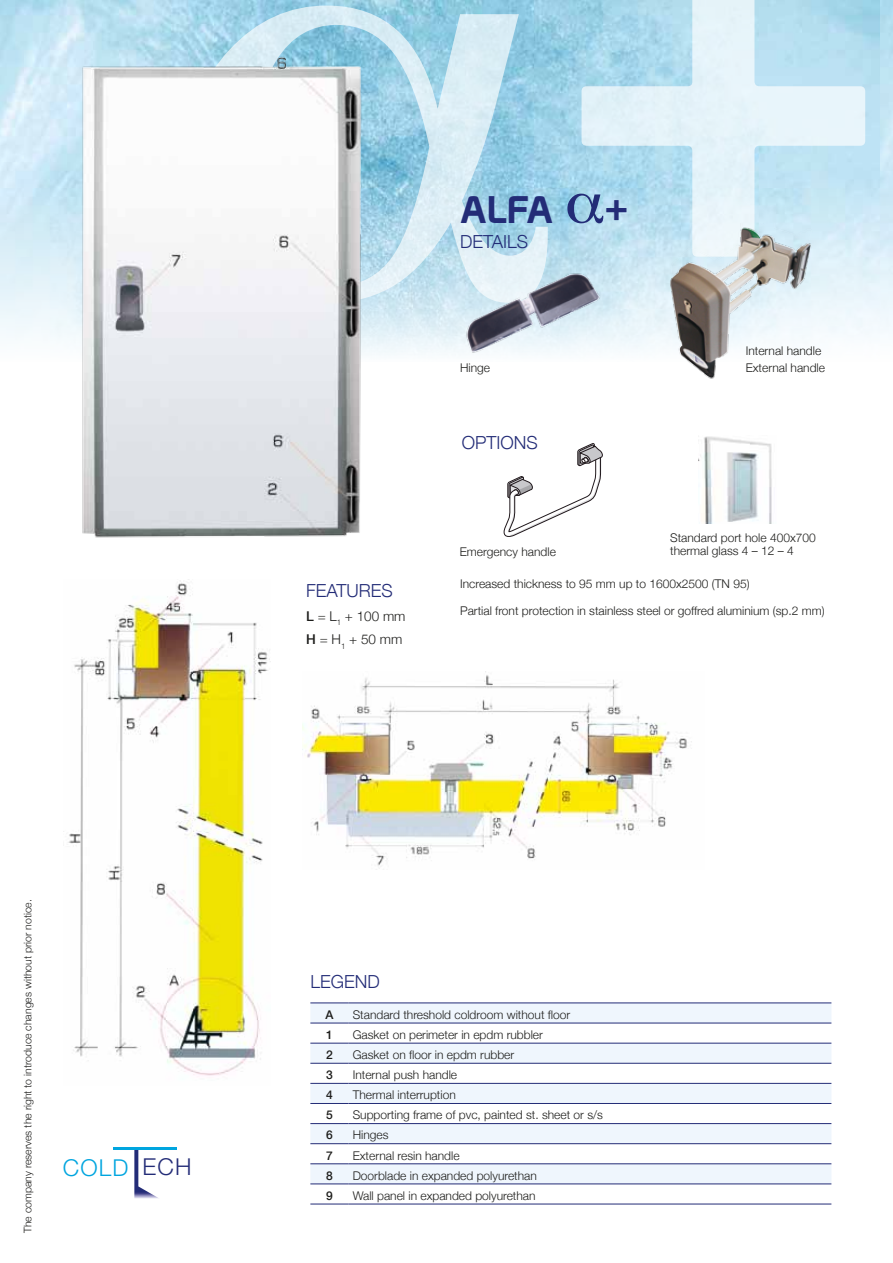
<style>
.page{position:relative;width:893px;height:1263px;background:#fff}
.page>*{position:absolute;margin:0;border:0;box-sizing:border-box;transform-origin:0 0}
.t1{font:527.4px "Prototype";color:#fff}
.t2{font:37.5px "Prototype";color:#232c77}
.t3{font:300 23.25px "Helvetica Neue";letter-spacing:.05em;color:#00a5df}
.t4{font:300 18px "Helvetica Neue";color:#232c77}
.t5{font:300 13.5px/23.5px "Helvetica Neue";color:#1d1d1b}
.t6{font:300 12px/17.7px "Helvetica Neue";color:#1d1d1b}
.t7{font:500 12px "Helvetica Neue";color:#1d1d1b}
.t8{font:300 10.5px "Helvetica Neue";color:#1d1d1b}
.s1{color:#232c77}
.s2{font-weight:500}
</style>
<div class="page">
<img style="left:0;top:0;width:893px;height:353px">
<img style="left:880px;top:0;width:13px;height:223px">
<img style="left:66px;top:46px;width:337px;height:492px">
<img style="left:68px;top:580px;width:202px;height:496px">
<img style="left:303px;top:675px;width:389px;height:191px">
<div style="left:310px;top:1004px;width:521px;height:19px;background:#eff6fd"></div>
<svg style="left:310px;top:1042px;width:521px;height:162px;fill:#eff6fd"></svg>
<hr style="left:310px;top:1003px;width:38px;height:1px;background:#232c77">
<hr style="left:348px;top:1003px;width:483px;height:1px;background:#232c77">
<hr style="left:310px;top:1023px;width:38px;height:1px;background:#232c77">
<hr style="left:348px;top:1023px;width:483px;height:1px;background:#232c77">
<hr style="left:310px;top:1043px;width:38px;height:1px;background:#232c77">
<hr style="left:348px;top:1043px;width:483px;height:1px;background:#232c77">
<hr style="left:310px;top:1063px;width:38px;height:1px;background:#232c77">
<hr style="left:348px;top:1063px;width:483px;height:1px;background:#232c77">
<hr style="left:310px;top:1083px;width:38px;height:1px;background:#232c77">
<hr style="left:348px;top:1083px;width:483px;height:1px;background:#232c77">
<hr style="left:310px;top:1103px;width:38px;height:1px;background:#232c77">
<hr style="left:348px;top:1103px;width:483px;height:1px;background:#232c77">
<hr style="left:310px;top:1123px;width:38px;height:1px;background:#232c77">
<hr style="left:348px;top:1123px;width:483px;height:1px;background:#232c77">
<hr style="left:310px;top:1143px;width:38px;height:1px;background:#232c77">
<hr style="left:348px;top:1143px;width:483px;height:1px;background:#232c77">
<hr style="left:310px;top:1163px;width:38px;height:1px;background:#232c77">
<hr style="left:348px;top:1163px;width:483px;height:1px;background:#232c77">
<hr style="left:310px;top:1184px;width:38px;height:1px;background:#232c77">
<hr style="left:348px;top:1184px;width:483px;height:1px;background:#232c77">
<hr style="left:310px;top:1204px;width:38px;height:1px;background:#232c77">
<hr style="left:348px;top:1204px;width:483px;height:1px;background:#232c77">
<img style="left:629px;top:223px;width:192px;height:156px">
<img style="left:460px;top:267px;width:146px;height:86px">
<img style="left:699px;top:436px;width:73px;height:88px">
<svg style="left:503px;top:443px;width:100px;height:94px"></svg>
<svg style="left:134px;top:1150px;width:24px;height:49px"></svg>
<hr style="left:113px;top:1148px;width:63px;height:2px;background:#00a5df">
<svg style="left:189px;top:1px;width:359px;height:301px"></svg>
<svg style="left:567px;top:193px;width:36px;height:30px"></svg>
<p class="t8" style="left:19px;top:1233px;width:335px;rotate:-90deg">The company reserves the right to introduce changes without prior notice.</p>
<h3 class="t3" style="left:63px;top:1153px;width:130px">COLD <span class="s1">ECH</span></h3>
<h3 class="t4" style="left:306px;top:576px;width:88px">Features</h3>
<p class="t5" style="left:306px;top:603px;width:101px"><span class="s2">L</span> = L<sub>1</sub> + 100 mm<br><span class="s2">H</span> = H<sub>1</sub> + 50 mm</p>
<h2 class="t2" style="left:460px;top:187px;width:95px">ALFA</h2>
<h3 class="t4" style="left:460px;top:227px;width:70px">Details</h3>
<h1 class="t1" style="left:577px;top:-205px;width:294px">+</h1>
<h2 class="t2" style="left:606px;top:187px;width:22px">+</h2>
<p class="t6" style="left:460px;top:358px;width:32px">Hinge</p>
<h3 class="t4" style="left:462px;top:428px;width:78px">Options</h3>
<p class="t6" style="left:746px;top:341px;width:81px">Internal handle<br>External handle</p>
<p class="t6" style="left:670px;top:530px;width:147px;line-height:13.5px">Standard port hole 400x700 thermal glass 4 – 12 – 4</p>
<p class="t6" style="left:460px;top:542px;width:98px">Emergency handle</p>
<p class="t6" style="left:460px;top:574px;width:291px">Increased thickness to 95 mm up to 1600x2500 (TN 95)</p>
<p class="t6" style="left:460px;top:601px;width:366px">Partial front protection in stainless steel or goffred aluminium (sp.2 mm)</p>
<h3 class="t4" style="left:310px;top:967px;width:71px">Legend</h3>
<p class="t7" style="left:325px;top:1005px;width:10px">A</p>
<p class="t6" style="left:353px;top:1005px;width:219px">Standard threshold coldroom without floor</p>
<p class="t7" style="left:326px;top:1025px;width:8px">1</p>
<p class="t6" style="left:353px;top:1025px;width:192px">Gasket on perimeter in epdm rubbler</p>
<p class="t7" style="left:326px;top:1045px;width:8px">2</p>
<p class="t6" style="left:353px;top:1045px;width:163px">Gasket on floor in epdm rubber</p>
<p class="t7" style="left:326px;top:1065px;width:8px">3</p>
<p class="t6" style="left:353px;top:1065px;width:106px">Internal push handle</p>
<p class="t7" style="left:326px;top:1085px;width:8px">4</p>
<p class="t6" style="left:353px;top:1085px;width:105px">Thermal interruption</p>
<p class="t7" style="left:326px;top:1105px;width:8px">5</p>
<p class="t6" style="left:353px;top:1105px;width:252px">Supporting frame of pvc, painted st. sheet or s/s</p>
<p class="t7" style="left:326px;top:1125px;width:8px">6</p>
<p class="t6" style="left:353px;top:1126px;width:37px">Hinges</p>
<p class="t7" style="left:326px;top:1145px;width:8px">7</p>
<p class="t6" style="left:353px;top:1146px;width:108px">External resin handle</p>
<p class="t7" style="left:326px;top:1166px;width:8px">8</p>
<p class="t6" style="left:353px;top:1166px;width:186px">Doorblade in expanded polyurethan</p>
<p class="t7" style="left:326px;top:1186px;width:8px">9</p>
<p class="t6" style="left:353px;top:1186px;width:184px">Wall panel in expanded polyurethan</p>
</div>
